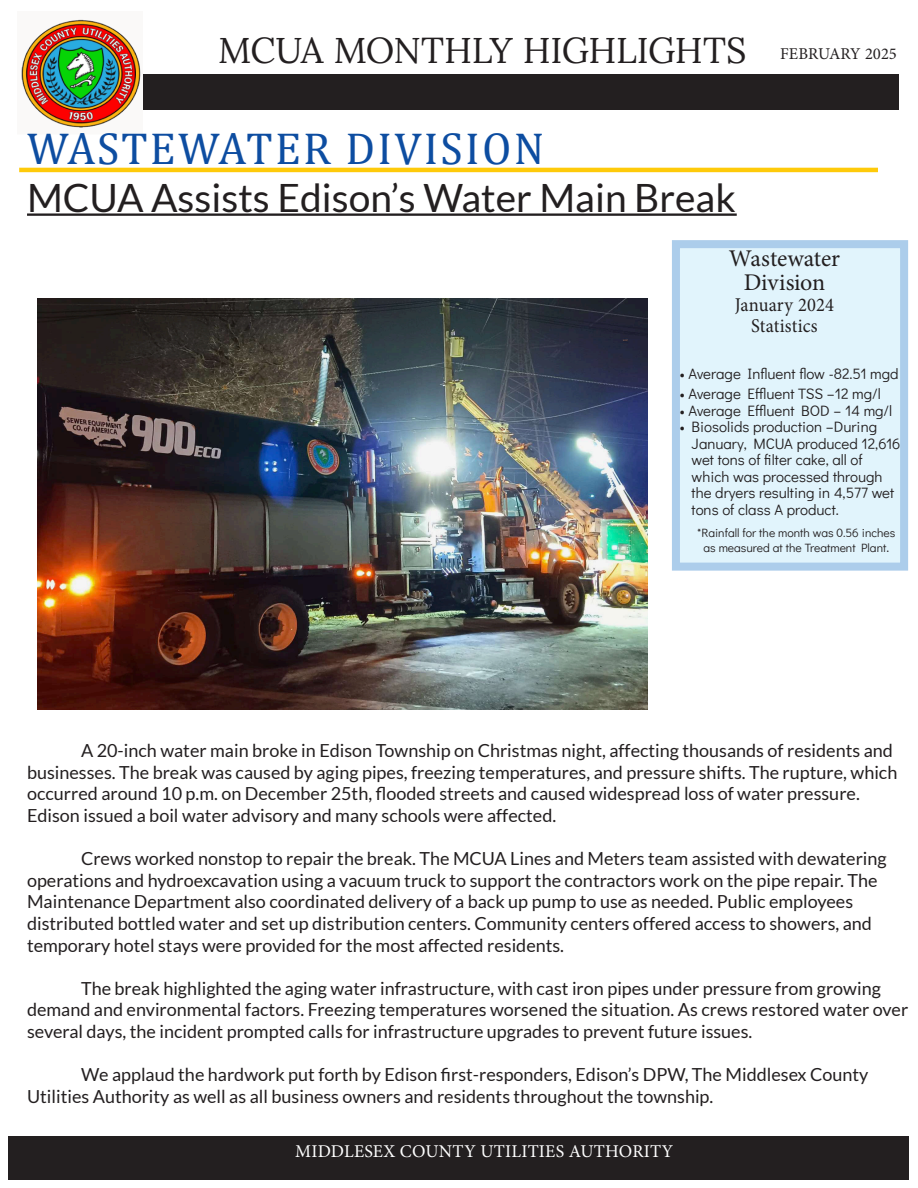
<style>
.page{position:relative;width:918px;height:1188px;background:#fff}
.page>*{position:absolute;margin:0;border:0;box-sizing:border-box;transform-origin:0 0}
.t1{font:45px "Cambria";letter-spacing:.05em;color:#0d4da1}
.t2{font:39px "Lato";color:#231f20}
.t3{font:36px "Lora";letter-spacing:-.015em;color:#231f20}
.t4{font:24px/24px "Minion Pro";letter-spacing:-.005em;color:#231f20;text-align:center}
.t5{font:19.5px/21px "Minion Pro";letter-spacing:.005em;color:#231f20;text-align:center;scale:.95 1}
.t6{font:18px/21.6px "Lato";color:#231f20}
.t7{font:18px "Minion Pro";letter-spacing:.01em;color:#fff}
.t8{font:16.5px "Minion Pro";letter-spacing:.01em;color:#231f20}
.t9{font:15px/16.5px "Didact Gothic";color:#231f20}
.t10{font:12px/15px "Didact Gothic";color:#231f20;text-align:center}
.s1{font-size:13.5px}
</style>
<div class="page">
<div style="left:9px;top:1136px;width:900px;height:44px;background:#231f20"></div>
<div style="left:143px;top:75px;width:755px;height:35px;background:#231f20"></div>
<img style="left:21px;top:19px;width:120px;height:109px">
<hr style="left:27px;top:213px;width:710px;height:3px;background:#231f20">
<hr style="left:19px;top:168px;width:859px;height:4px;background:#feca0a">
<div style="left:676px;top:244px;width:228px;height:323px;background:#e1f4fc"></div>
<div style="left:672px;top:240px;width:236px;height:331px;border:8px solid #accdeb"></div>
<img style="left:38px;top:299px;width:610px;height:410px">
<p class="t3" style="left:218px;top:23px;width:530px">MCUA MONTHLY HIGHLIGHTS</p>
<p class="t1" style="left:27px;top:122px;width:519px">WASTEWATER DIVISION</p>
<p class="t2" style="left:27px;top:176px;width:710px">MCUA Assists Edison’s Water Main Break</p>
<p class="t8" style="left:780px;top:43px;width:118px">FEBRUARY 2025</p>
<p class="t4" style="left:729px;top:246px;width:113px">Wastewater<br>Division</p>
<p class="t5" style="left:735px;top:294px;width:106px">January 2024<br>Statistics</p>
<p class="t9" style="left:680px;top:365px;width:220px">• Average Influent flow -82.51 mgd</p>
<p class="t9" style="left:680px;top:385px;width:202px">• Average Effluent TSS –12 mg/l</p>
<p class="t9" style="left:680px;top:401px;width:214px">• Average Effluent BOD – 14 mg/l</p>
<p class="t9" style="left:692px;top:418px;width:210px;text-indent:-12px">• Biosolids production –During<br>January, MCUA produced 12,616 wet tons of filter cake, all of which was processed through the dryers resulting in 4,577 wet tons of class A product.</p>
<p class="t10" style="left:697px;top:525px;width:200px">*Rainfall for the month was 0.56 inches as measured at the Treatment Plant<span class="s1">.</span></p>
<p class="t6" style="left:81px;top:740px;width:813px">A 20-inch water main broke in Edison Township on Christmas night, affecting thousands of residents and</p>
<p class="t6" style="left:27px;top:761px;width:872px">businesses. The break was caused by aging pipes, freezing temperatures, and pressure shifts. The rupture, which</p>
<p class="t6" style="left:27px;top:783px;width:834px">occurred around 10 p.m. on December 25th, flooded streets and caused widespread loss of water pressure.<br>Edison issued a boil water advisory and many schools were affected.</p>
<p class="t6" style="left:27px;top:848px;width:861px;text-indent:54px">Crews worked nonstop to repair the break. The MCUA Lines and Meters team assisted with dewatering operations and hydroexcavation using a vacuum truck to support the contractors work on the pipe repair. The Maintenance Department also coordinated delivery of a back up pump to use as needed. Public employees distributed bottled water and set up distribution centers. Community centers offered access to showers, and temporary hotel stays were provided for the most affected residents.</p>
<p class="t6" style="left:27px;top:977px;width:883px;text-indent:54px">The break highlighted the aging water infrastructure, with cast iron pipes under pressure from growing demand and environmental factors. Freezing temperatures worsened the situation. As crews restored water over several days, the incident prompted calls for infrastructure upgrades to prevent future issues.</p>
<p class="t6" style="left:27px;top:1064px;width:843px;text-indent:54px">We applaud the hardwork put forth by Edison first-responders, Edison’s DPW, The Middlesex County<br>Utilities Authority as well as all business owners and residents throughout the township.</p>
<p class="t7" style="left:295px;top:1139px;width:380px">MIDDLESEX COUNTY UTILITIES AUTHORITY</p>
</div>
